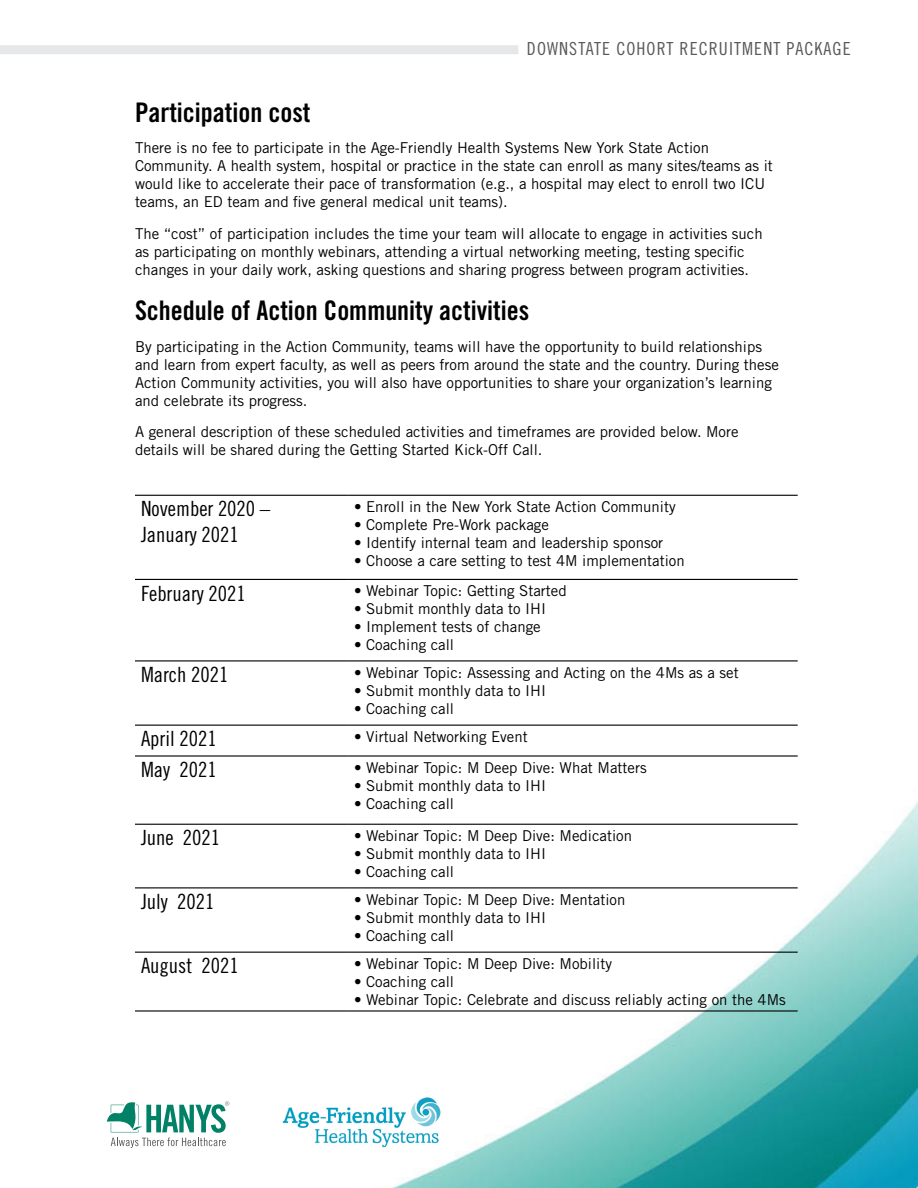
<style>
.page{position:relative;width:918px;height:1188px;background:#fff}
.page>*{position:absolute;margin:0;border:0;box-sizing:border-box;transform-origin:0 0}
.t1{font:27px "Trade Gothic LT Std Bd Cn 20";color:#000}
.t2{font:21px/25.2px "Trade Gothic LT Std Cn 18";color:#000}
.t3{font:18px "Trade Gothic LT Std Cn 18";letter-spacing:.06em;color:#58595b}
.t4{font:15px/18px "Trade Gothic LT Std";color:#000}
</style>
<div class="page">
<img style="left:289px;top:494px;width:629px;height:694px">
<div style="left:0;top:45px;width:518px;height:9px;background:#e6e7e8"></div>
<svg style="left:107px;top:1101px;width:122px;height:47px"></svg>
<img style="left:282px;top:1094px;width:165px;height:61px">
<hr style="left:135px;top:495px;width:213px;height:1px;background:#000">
<hr style="left:348px;top:495px;width:450px;height:1px;background:#000">
<hr style="left:135px;top:579px;width:213px;height:1px;background:#000">
<hr style="left:348px;top:579px;width:450px;height:1px;background:#000">
<hr style="left:135px;top:660px;width:213px;height:1px;background:#000">
<hr style="left:348px;top:660px;width:450px;height:1px;background:#000">
<hr style="left:135px;top:725px;width:213px;height:1px;background:#000">
<hr style="left:348px;top:725px;width:450px;height:1px;background:#000">
<hr style="left:135px;top:755px;width:213px;height:2px;background:#000">
<hr style="left:348px;top:755px;width:450px;height:2px;background:#000">
<hr style="left:135px;top:824px;width:213px;height:1px;background:#000">
<hr style="left:348px;top:824px;width:450px;height:1px;background:#000">
<hr style="left:135px;top:887px;width:213px;height:1px;background:#000">
<hr style="left:348px;top:887px;width:450px;height:1px;background:#000">
<hr style="left:135px;top:952px;width:213px;height:1px;background:#000">
<hr style="left:348px;top:952px;width:450px;height:1px;background:#000">
<hr style="left:135px;top:1010px;width:213px;height:2px;background:#000">
<hr style="left:348px;top:1010px;width:450px;height:2px;background:#000">
<p class="t3" style="left:527px;top:38px;width:325px">DOWNSTATE COHORT RECRUITMENT PACKAGE</p>
<h1 class="t1" style="left:135px;top:96px;width:177px">Participation cost</h1>
<p class="t4" style="left:135px;top:139px;width:639px">There is no fee to participate in the Age-Friendly Health Systems New York State Action Community. A health system, hospital or practice in the state can enroll as many sites/teams as it would like to accelerate their pace of transformation (e.g., a hospital may elect to enroll two ICU teams, an ED team and five general medical unit teams).</p>
<p class="t4" style="left:135px;top:224px;width:629px">The “cost” of participation includes the time your team will allocate to engage in activities such as participating on monthly webinars, attending a virtual networking meeting, testing specific changes in your daily work, asking questions and sharing progress between program activities.</p>
<h1 class="t1" style="left:135px;top:294px;width:396px">Schedule of Action Community activities</h1>
<p class="t4" style="left:135px;top:337px;width:645px">By participating in the Action Community, teams will have the opportunity to build relationships and learn from expert faculty, as well as peers from around the state and the country. During these Action Community activities, you will also have opportunities to share your organization’s learning and celebrate its progress.</p>
<p class="t4" style="left:135px;top:423px;width:605px">A general description of these scheduled activities and timeframes are provided below. More details will be shared during the Getting Started Kick-Off Call.</p>
<h2 class="t2" style="left:141px;top:496px;width:131px">November 2020 –<br>January 2021</h2>
<p class="t4" style="left:354px;top:498px;width:323px">• Enroll in the New York State Action Community</p>
<p class="t4" style="left:354px;top:516px;width:196px">• Complete Pre-Work package</p>
<p class="t4" style="left:354px;top:534px;width:311px">• Identify internal team and leadership sponsor</p>
<p class="t4" style="left:354px;top:552px;width:332px">• Choose a care setting to test 4M implementation</p>
<h2 class="t2" style="left:141px;top:580px;width:106px">February 2021</h2>
<p class="t4" style="left:354px;top:582px;width:214px">• Webinar Topic: Getting Started</p>
<p class="t4" style="left:354px;top:600px;width:194px">• Submit monthly data to IHI</p>
<p class="t4" style="left:354px;top:618px;width:188px">• Implement tests of change</p>
<p class="t4" style="left:354px;top:636px;width:102px">• Coaching call</p>
<h2 class="t2" style="left:141px;top:662px;width:89px">March 2021</h2>
<p class="t4" style="left:354px;top:663px;width:386px">• Webinar Topic: Assessing and Acting on the 4Ms as a set</p>
<p class="t4" style="left:354px;top:681px;width:194px">• Submit monthly data to IHI</p>
<p class="t4" style="left:354px;top:699px;width:102px">• Coaching call</p>
<h2 class="t2" style="left:141px;top:726px;width:77px">April 2021</h2>
<p class="t4" style="left:354px;top:727px;width:175px">• Virtual Networking Event</p>
<h2 class="t2" style="left:141px;top:757px;width:77px">May 2021</h2>
<p class="t4" style="left:354px;top:758px;width:294px">• Webinar Topic: M Deep Dive: What Matters</p>
<p class="t4" style="left:354px;top:776px;width:194px">• Submit monthly data to IHI</p>
<p class="t4" style="left:354px;top:794px;width:102px">• Coaching call</p>
<h2 class="t2" style="left:141px;top:825px;width:81px">June 2021</h2>
<p class="t4" style="left:354px;top:827px;width:280px">• Webinar Topic: M Deep Dive: Medication</p>
<p class="t4" style="left:354px;top:845px;width:194px">• Submit monthly data to IHI</p>
<p class="t4" style="left:354px;top:863px;width:102px">• Coaching call</p>
<h2 class="t2" style="left:141px;top:889px;width:75px">July 2021</h2>
<p class="t4" style="left:354px;top:890px;width:273px">• Webinar Topic: M Deep Dive: Mentation</p>
<p class="t4" style="left:354px;top:908px;width:194px">• Submit monthly data to IHI</p>
<p class="t4" style="left:354px;top:926px;width:102px">• Coaching call</p>
<h2 class="t2" style="left:141px;top:953px;width:99px">August 2021</h2>
<p class="t4" style="left:354px;top:954px;width:260px">• Webinar Topic: M Deep Dive: Mobility</p>
<p class="t4" style="left:354px;top:972px;width:102px">• Coaching call</p>
<p class="t4" style="left:354px;top:990px;width:433px">• Webinar Topic: Celebrate and discuss reliably acting on the 4Ms</p>
</div>
